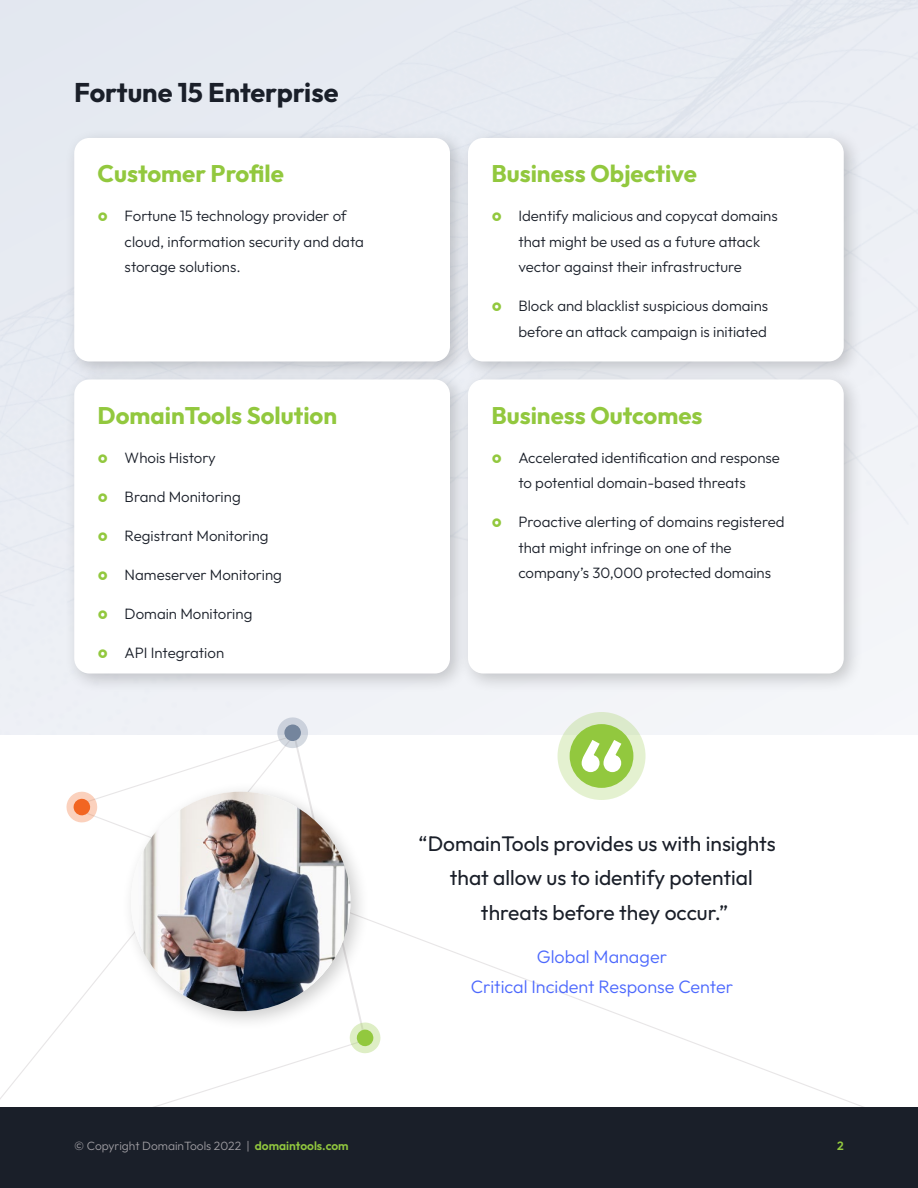
<style>
.page{position:relative;width:918px;height:1188px;background:#fff}
.page>*{position:absolute;margin:0;border:0;box-sizing:border-box;transform-origin:0 0}
.t1{font:700 27px "Outfit";color:#1a1f29}
.t2{font:700 24px "Outfit";color:#92c83e}
.t3{font:21px "Outfit";color:#1a1f29}
.t4{font:300 18px/30px "Outfit";color:#4c68fd;text-align:center}
.t5{font:300 15px/25.5px "Outfit";color:#1a1f29}
.t6{font:300 12px "Outfit";color:#9f9da2}
.t7{font:600 12px "Outfit";color:#92c83e}
.s1{font-weight:600;color:#92c83e}
</style>
<div class="page">
<svg style="left:77px;top:734px;width:787px;height:373px"></svg>
<svg style="left:277px;top:717px;width:104px;height:337px"></svg>
<svg style="left:66px;top:791px;width:32px;height:32px"></svg>
<div style="left:120px;top:781px;width:250px;height:250px;background:#000;opacity:.2"></div>
<img style="left:131px;top:792px;width:219px;height:219px;border-radius:110px">
<div style="left:0;top:1107px;width:918px;height:81px;background:#1a1f29"></div>
<div style="left:64px;top:369px;width:406px;height:325px;background:#000;opacity:.2"></div>
<div style="left:74px;top:379px;width:376px;height:295px;background:#fff;border-radius:15px"></div>
<div style="left:64px;top:127px;width:406px;height:254px;background:#000;opacity:.2"></div>
<div style="left:74px;top:138px;width:376px;height:223px;background:#fff;border-radius:15px"></div>
<div style="left:458px;top:369px;width:406px;height:325px;background:#000;opacity:.2"></div>
<div style="left:468px;top:379px;width:376px;height:295px;background:#fff;border-radius:15px"></div>
<div style="left:458px;top:127px;width:406px;height:254px;background:#000;opacity:.2"></div>
<div style="left:468px;top:138px;width:376px;height:223px;background:#fff;border-radius:15px"></div>
<div style="left:558px;top:712px;width:88px;height:88px;background:#e4f1d0;border-radius:50%"></div>
<div style="left:570px;top:724px;width:63px;height:64px;background:#92c83e;border-radius:50%"></div>
<svg style="left:582px;top:740px;width:39px;height:32px"></svg>
<h1 class="t1" style="left:74px;top:82px;width:266px">Fortune 15 Enterprise</h1>
<h2 class="t2" style="left:98px;top:160px;width:188px">Customer Profile</h2>
<p class="t5" style="left:125px;top:204px;width:241px">Fortune 15 technology provider of cloud, information security and data storage solutions.</p>
<h2 class="t2" style="left:98px;top:406px;width:241px">DomainTools Solution</h2>
<p class="t5" style="left:125px;top:446px;width:93px">Whois History</p>
<p class="t5" style="left:125px;top:485px;width:118px">Brand Monitoring</p>
<p class="t5" style="left:125px;top:524px;width:145px">Registrant Monitoring</p>
<p class="t5" style="left:125px;top:563px;width:159px">Nameserver Monitoring</p>
<p class="t5" style="left:125px;top:602px;width:129px">Domain Monitoring</p>
<p class="t5" style="left:125px;top:641px;width:101px">API Integration</p>
<h2 class="t2" style="left:491px;top:165px;width:207px">Business Objective</h2>
<p class="t5" style="left:518px;top:204px;width:261px">Identify malicious and copycat domains that might be used as a future attack vector against their infrastructure</p>
<p class="t5" style="left:518px;top:293px;width:251px">Block and blacklist suspicious domains before an attack campaign is initiated</p>
<h2 class="t2" style="left:491px;top:406px;width:213px">Business Outcomes</h2>
<p class="t5" style="left:518px;top:445px;width:263px">Accelerated identification and response to potential domain-based threats</p>
<p class="t5" style="left:518px;top:510px;width:268px">Proactive alerting of domains registered that might infringe on one of the company’s 30,000 protected domains</p>
<h3 class="t3" style="left:419px;top:836px;width:359px">“DomainTools provides us with insights</h3>
<h3 class="t3" style="left:450px;top:870px;width:304px">that allow us to identify potential</h3>
<h3 class="t3" style="left:481px;top:905px;width:249px">threats before they occur.”</h3>
<p class="t4" style="left:471px;top:943px;width:264px">Global Manager<br>Critical Incident Response Center</p>
<p class="t6" style="left:74px;top:1140px;width:276px">© Copyright DomainTools 2022 | <span class="s1">domaintools.com</span></p>
<p class="t7" style="left:837px;top:1141px;width:8px">2</p>
</div>
